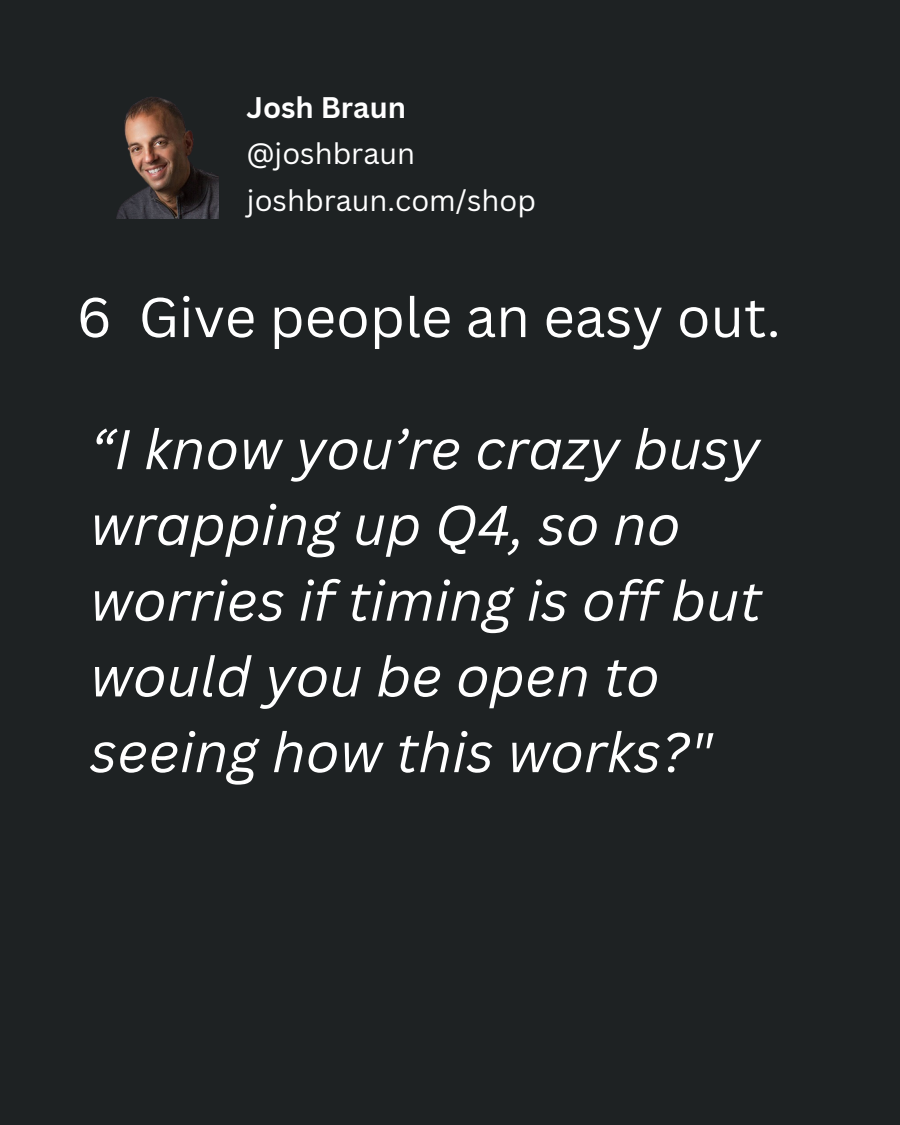
<style>
.page{position:relative;width:900px;height:1125px;background:#1e2223}
.page>*{position:absolute;margin:0;border:0;box-sizing:border-box;transform-origin:0 0}
.t1{font:italic 54.6px/75.8px "Canva Sans";color:#fff}
.t2{font:54.6px "Canva Sans";color:#fff}
.t3{font:29px "Canva Sans";color:#fff}
.t4{font:700 29px "Canva Sans";color:#fff}
</style>
<div class="page">
<img style="left:116px;top:97px;width:102px;height:121px">
<p class="t4" style="left:246px;top:87px;width:161px">Josh Braun</p>
<p class="t3" style="left:246px;top:134px;width:170px">@joshbraun</p>
<p class="t3" style="left:247px;top:180px;width:291px">joshbraun.com/shop</p>
<p class="t2" style="left:77px;top:279px;width:706px">6 Give people an easy out.</p>
<p class="t1" style="left:90px;top:410px;width:673px">“I know you’re crazy busy wrapping up Q4, so no worries if timing is off but would you be open to seeing how this works?"</p>
</div>
